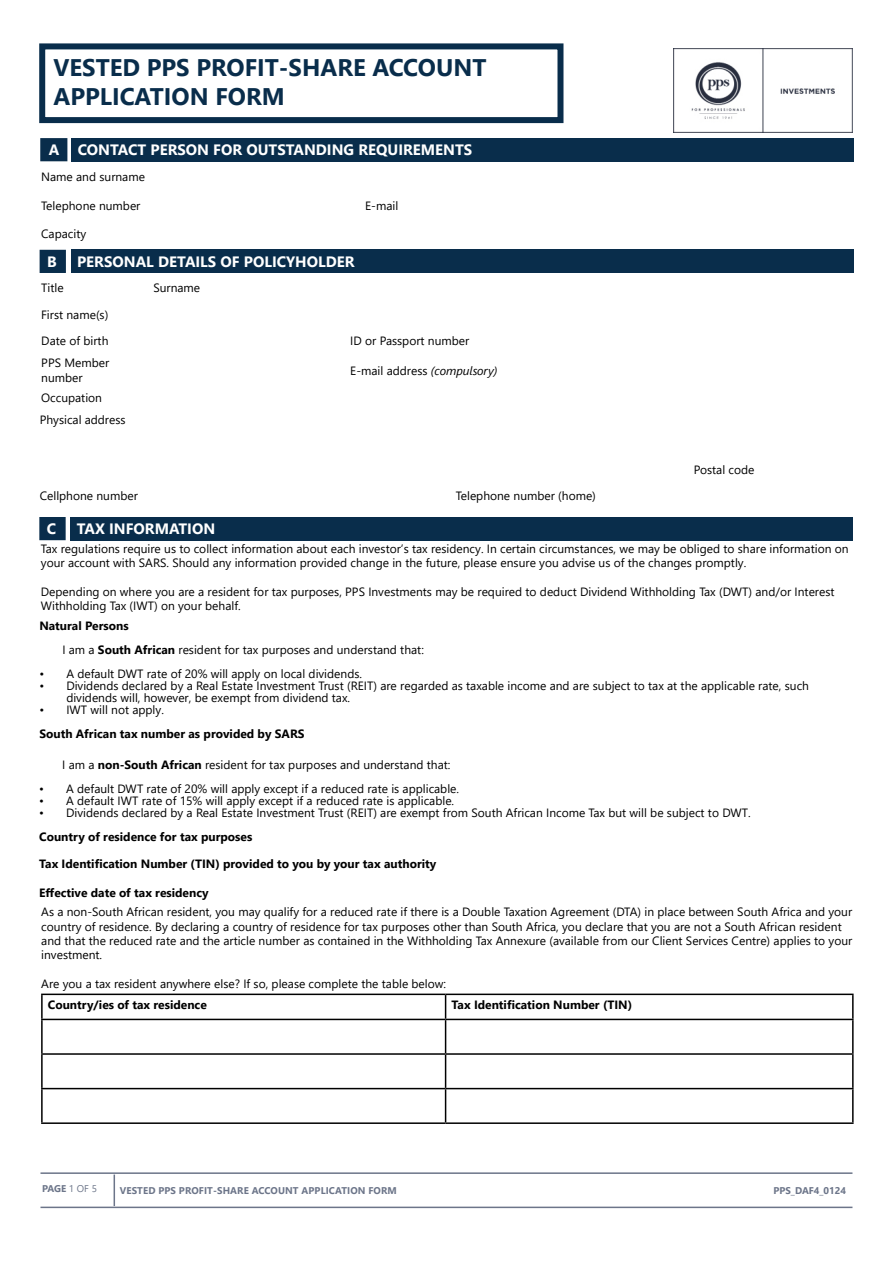
<style>
.page{position:relative;width:893px;height:1263px;background:#fff}
.page>*{position:absolute;margin:0;border:0;box-sizing:border-box;transform-origin:0 0}
.t1{font:700 24px/28.8px "Segoe UI";color:#092d4b}
.t2{font:700 15px "Segoe UI";color:#fff}
.t3{font:12px/14.4px "Segoe UI";color:#000}
.t4{font:700 12px "Segoe UI";color:#000}
.t5{font:700 9.75px "Segoe UI";letter-spacing:.01em;color:#6c7589}
.s1{font-style:italic}
.s2{font-weight:700}
.s3{font-weight:400}
</style>
<div class="page">
<hr style="left:114px;top:1174px;width:1px;height:32px;background:#6c7589">
<hr style="left:40px;top:1206px;width:812px;height:2px;background:#6c7589">
<hr style="left:40px;top:1172px;width:812px;height:2px;background:#6c7589">
<div style="left:39px;top:43px;width:524px;height:80px;border:6px solid #092d4b"></div>
<div style="left:72px;top:138px;width:782px;height:23px;background:#092d4b"></div>
<div style="left:40px;top:250px;width:25px;height:22px;background:#092d4b"></div>
<div style="left:40px;top:250px;width:26px;height:23px;border:2px solid #092d4b"></div>
<div style="left:71px;top:250px;width:782px;height:23px;background:#092d4b"></div>
<div style="left:41px;top:139px;width:26px;height:22px;background:#092d4b"></div>
<div style="left:40px;top:138px;width:27px;height:23px;border:2px solid #092d4b"></div>
<div style="left:40px;top:518px;width:25px;height:21px;background:#092d4b"></div>
<div style="left:39px;top:517px;width:27px;height:23px;border:2px solid #092d4b"></div>
<div style="left:71px;top:517px;width:782px;height:23px;background:#092d4b"></div>
<hr style="left:41px;top:993px;width:405px;height:2px;background:#000">
<hr style="left:41px;top:995px;width:2px;height:24px;background:#000">
<hr style="left:446px;top:993px;width:408px;height:2px;background:#000">
<svg style="left:445px;top:995px;width:1px;height:24px"></svg>
<hr style="left:852px;top:995px;width:2px;height:24px;background:#000">
<hr style="left:41px;top:1019px;width:405px;height:1px;background:#000">
<hr style="left:41px;top:1020px;width:2px;height:33px;background:#000">
<hr style="left:446px;top:1019px;width:408px;height:1px;background:#000">
<hr style="left:445px;top:1020px;width:1px;height:33px;background:#000">
<hr style="left:852px;top:1020px;width:2px;height:33px;background:#000">
<hr style="left:41px;top:1053px;width:405px;height:2px;background:#000">
<hr style="left:41px;top:1055px;width:2px;height:33px;background:#000">
<hr style="left:446px;top:1053px;width:408px;height:2px;background:#000">
<hr style="left:445px;top:1055px;width:1px;height:33px;background:#000">
<hr style="left:852px;top:1055px;width:2px;height:33px;background:#000">
<hr style="left:41px;top:1088px;width:405px;height:1px;background:#000">
<hr style="left:41px;top:1089px;width:2px;height:33px;background:#000">
<hr style="left:446px;top:1088px;width:408px;height:1px;background:#000">
<hr style="left:445px;top:1089px;width:1px;height:33px;background:#000">
<hr style="left:852px;top:1089px;width:2px;height:33px;background:#000">
<hr style="left:41px;top:1122px;width:405px;height:2px;background:#000">
<hr style="left:446px;top:1122px;width:408px;height:2px;background:#000">
<img style="left:674px;top:48px;width:178px;height:84px">
<h1 class="t1" style="left:53px;top:51px;width:434px">VESTED PPS PROFIT-SHARE ACCOUNT<br>APPLICATION FORM</h1>
<p class="t2" style="left:78px;top:136px;width:396px">CONTACT PERSON FOR OUTSTANDING REQUIREMENTS</p>
<p class="t2" style="left:49px;top:136px;width:12px">A</p>
<p class="t3" style="left:41px;top:168px;width:105px">Name and surname</p>
<p class="t3" style="left:41px;top:197px;width:101px">Telephone number</p>
<p class="t3" style="left:365px;top:197px;width:35px">E-mail</p>
<p class="t3" style="left:41px;top:226px;width:47px">Capacity</p>
<p class="t2" style="left:47px;top:247px;width:11px">B</p>
<p class="t2" style="left:77px;top:247px;width:279px">PERSONAL DETAILS OF POLICYHOLDER</p>
<p class="t3" style="left:41px;top:279px;width:24px">Title</p>
<p class="t3" style="left:153px;top:279px;width:48px">Surname</p>
<p class="t3" style="left:41px;top:301px;width:69px;line-height:26.1px">First name(s)<br>Date of birth</p>
<p class="t3" style="left:41px;top:355px;width:69px">PPS Member number</p>
<p class="t3" style="left:41px;top:390px;width:62px">Occupation</p>
<p class="t3" style="left:40px;top:411px;width:87px">Physical address</p>
<p class="t3" style="left:350px;top:333px;width:121px">ID or Passport number</p>
<p class="t3" style="left:350px;top:362px;width:149px">E-mail address <span class="s1">(compulsory)</span></p>
<p class="t3" style="left:40px;top:487px;width:100px">Cellphone number</p>
<p class="t3" style="left:456px;top:487px;width:142px">Telephone number (home)</p>
<p class="t2" style="left:47px;top:514px;width:11px">C</p>
<p class="t2" style="left:77px;top:514px;width:140px">TAX INFORMATION</p>
<p class="t3" style="left:694px;top:461px;width:62px">Postal code</p>
<p class="t3" style="left:41px;top:540px;width:809px">Tax regulations require us to collect information about each investor’s tax residency. In certain circumstances, we may be obliged to share information on your account with SARS. Should any information provided change in the future, please ensure you advise us of the changes promptly.</p>
<p class="t3" style="left:41px;top:583px;width:795px">Depending on where you are a resident for tax purposes, PPS Investments may be required to deduct Dividend Withholding Tax (DWT) and/or Interest<br>Withholding Tax (IWT) on your behalf.</p>
<p class="t3" style="left:62px;top:613px;width:363px;line-height:24px;text-indent:-23px"><span class="s2">Natural Persons<br></span>I am a <span class="s2">South African</span> resident for tax purposes and understand that:</p>
<p class="t3" style="left:39px;top:665px;width:324px">• A default DWT rate of 20% will apply on local dividends.</p>
<p class="t3" style="left:66px;top:679px;width:744px;line-height:12px;text-indent:-27px">• Dividends declared by a Real Estate Investment Trust (REIT) are regarded as taxable income and are subject to tax at the applicable rate, such dividends will, however, be exempt from dividend tax.</p>
<p class="t3" style="left:39px;top:701px;width:126px">• IWT will not apply.</p>
<p class="t4" style="left:39px;top:722px;width:267px">South African tax number as provided by SARS</p>
<p class="t3" style="left:62px;top:757px;width:390px">I am a <span class="s2">non-South African</span> resident for tax purposes and understand that:</p>
<p class="t3" style="left:39px;top:781px;width:421px">• A default DWT rate of 20% will apply except if a reduced rate is applicable.</p>
<p class="t3" style="left:39px;top:793px;width:416px">• A default IWT rate of 15% will apply except if a reduced rate is applicable.</p>
<p class="t3" style="left:39px;top:805px;width:713px">• Dividends declared by a Real Estate Investment Trust (REIT) are exempt from South African Income Tax but will be subject to DWT.</p>
<p class="t4" style="left:39px;top:826px;width:215px">Country of residence for tax purposes</p>
<p class="t4" style="left:39px;top:852px;width:399px">Tax Identification Number (TIN) provided to you by your tax authority</p>
<p class="t4" style="left:39px;top:881px;width:171px">Effective date of tax residency</p>
<p class="t3" style="left:41px;top:903px;width:813px">As a non-South African resident, you may qualify for a reduced rate if there is a Double Taxation Agreement (DTA) in place between South Africa and your country of residence. By declaring a country of residence for tax purposes other than South Africa, you declare that you are not a South African resident and that the reduced rate and the article number as contained in the Withholding Tax Annexure (available from our Client Services Centre) applies to your investment.</p>
<p class="t3" style="left:41px;top:975px;width:406px">Are you a tax resident anywhere else? If so, please complete the table below:</p>
<p class="t4" style="left:48px;top:993px;width:161px">Country/ies of tax residence</p>
<p class="t4" style="left:452px;top:993px;width:182px">Tax Identification Number (TIN)</p>
<p class="t5" style="left:42px;top:1180px;width:56px">PAGE <span class="s3">1 OF 5</span></p>
<p class="t5" style="left:120px;top:1181px;width:279px">VESTED PPS PROFIT-SHARE ACCOUNT APPLICATION FORM</p>
<p class="t5" style="left:773px;top:1181px;width:74px">PPS_DAF4_0124</p>
</div>
